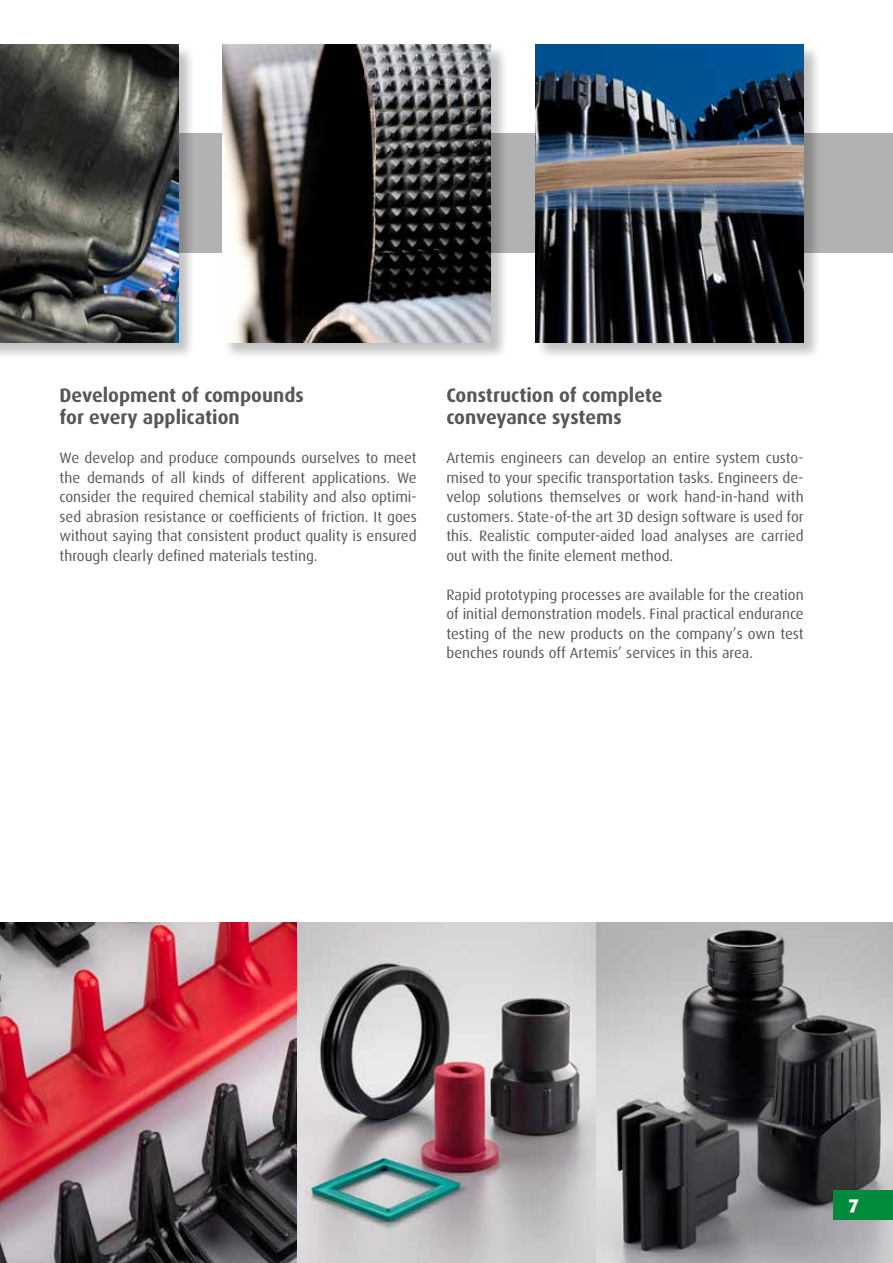
<style>
.page{position:relative;width:893px;height:1263px;background:#fff}
.page>*{position:absolute;margin:0;border:0;box-sizing:border-box;transform-origin:0 0}
.t1{font:700 19.5px/22.5px "Dax Pro";color:#575756}
.t2{font:700 18px "Dax Pro";color:#fff}
.t3{font:15px/19.5px "Dax Pro";color:#575756;text-align:justify}
</style>
<div class="page">
<div style="left:0;top:134px;width:893px;height:119px;background:#b3b2b2"></div>
<img style="left:595px;top:923px;width:298px;height:340px">
<img style="left:0;top:923px;width:298px;height:340px">
<svg style="left:298px;top:923px;width:297px;height:340px;background:#a39fa1"></svg>
<div style="left:536px;top:45px;width:286px;height:316px;background:#000;opacity:.25"></div>
<img style="left:536px;top:45px;width:268px;height:297px">
<div style="left:223px;top:45px;width:286px;height:316px;background:#000;opacity:.25"></div>
<img style="left:223px;top:45px;width:268px;height:297px">
<div style="left:0;top:45px;width:197px;height:316px;background:#000;opacity:.25"></div>
<img style="left:0;top:45px;width:178px;height:297px">
<div style="left:833px;top:1190px;width:60px;height:30px;background:#008a3c"></div>
<svg style="left:849px;top:1199px;width:10px;height:14px"></svg>
<h1 class="t1" style="left:60px;top:383px;width:246px">Development of compounds for every application</h1>
<p class="t3" style="left:60px;top:448px;width:359px">We develop and produce compounds ourselves to meet the demands of all kinds of different applications. We consider the required chemical stability and also optimi&shy;sed abrasion resistance or coefficients of friction. It goes without saying that consistent product quality is ensured through clearly defined materials testing.</p>
<h1 class="t1" style="left:446px;top:383px;width:218px">Construction of complete conveyance systems</h1>
<p class="t3" style="left:446px;top:448px;width:359px">Artemis engineers can develop an entire system custo&shy;mised to your specific transportation tasks. Engineers de&shy;velop solutions themselves or work hand-in-hand with customers. State-of-the art 3D design software is used for this. Realistic computer-aided load analyses are carried out with the finite element method.</p>
<p class="t3" style="left:446px;top:585px;width:359px">Rapid prototyping processes are available for the creation of initial demonstration models. Final practical endurance testing of the new products on the company’s own test benches rounds off Artemis’ services in this area.</p>
<p class="t2" style="left:848px;top:1194px;width:12px">7</p>
</div>
